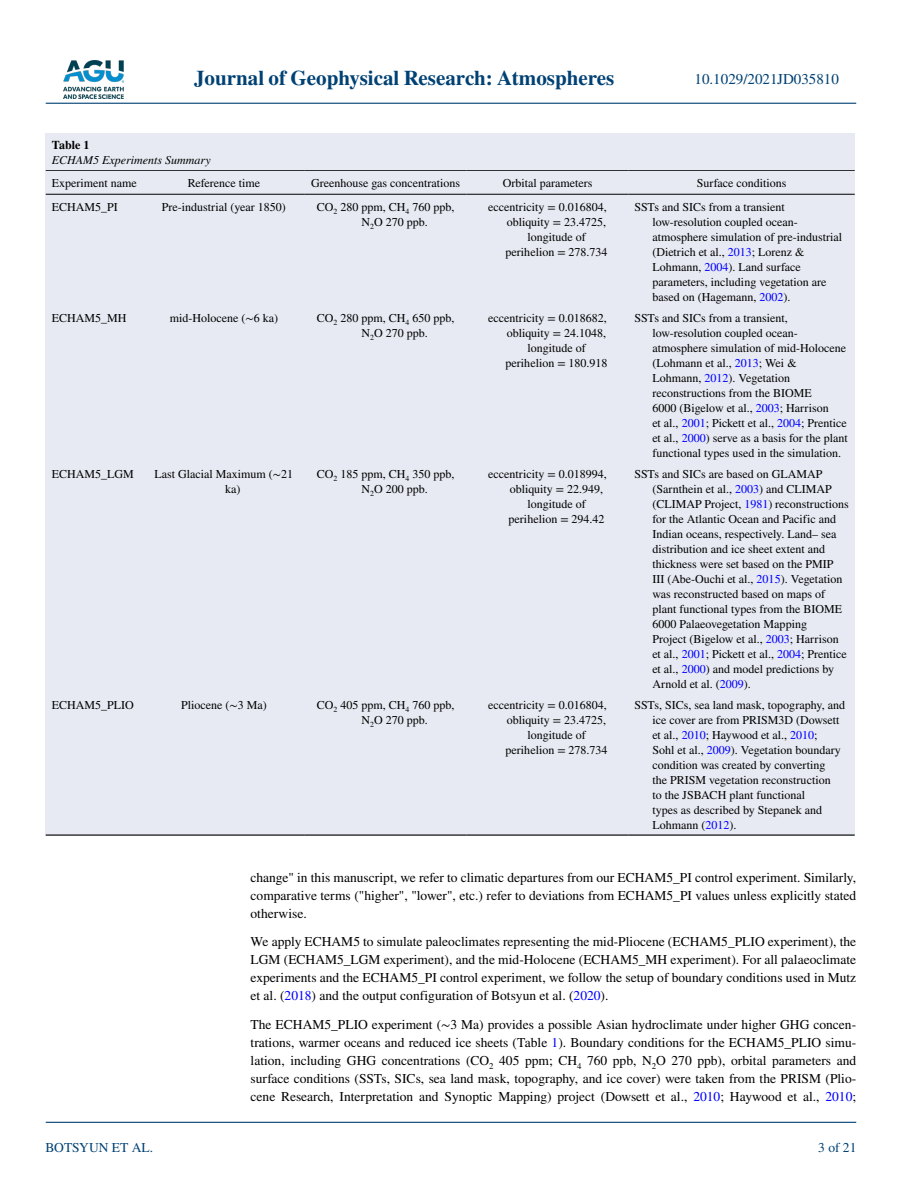
<style>
.page{position:relative;width:902px;height:1183px;background:#fff}
.page>*{position:absolute;margin:0;border:0;box-sizing:border-box;transform-origin:0 0}
.t1{font:700 21px "STIX";color:#004174}
.t2{font:15px "STIX";color:#004174}
.t3{font:13.5px/18px "STIX";color:#000;text-align:justify}
.t4{font:13.5px "STIX";color:#004174}
.t5{font:12px/15px "STIX";color:#000}
.t6{font:italic 12px "STIX";color:#000}
.t7{font:700 12px "STIX";color:#000}
.s1{color:#00f}
</style>
<div class="page">
<img style="left:63px;top:60px;width:60px;height:39px">
<hr style="left:46px;top:103px;width:810px;height:1px;background:#004174">
<hr style="left:46px;top:1121px;width:810px;height:1px;background:#004174">
<div style="left:46px;top:170px;width:808px;height:665px;background:#e7eaf2"></div>
<hr style="left:46px;top:170px;width:97px;height:1px;background:#000">
<hr style="left:46px;top:194px;width:97px;height:1px;background:#000">
<hr style="left:143px;top:170px;width:162px;height:1px;background:#000">
<hr style="left:143px;top:194px;width:162px;height:1px;background:#000">
<hr style="left:305px;top:170px;width:161px;height:1px;background:#000">
<hr style="left:305px;top:194px;width:161px;height:1px;background:#000">
<hr style="left:466px;top:170px;width:162px;height:1px;background:#000">
<hr style="left:466px;top:194px;width:162px;height:1px;background:#000">
<hr style="left:628px;top:170px;width:226px;height:1px;background:#000">
<hr style="left:628px;top:194px;width:226px;height:1px;background:#000">
<hr style="left:46px;top:834px;width:97px;height:1px;background:#000">
<hr style="left:143px;top:834px;width:162px;height:1px;background:#000">
<hr style="left:305px;top:834px;width:161px;height:1px;background:#000">
<hr style="left:466px;top:834px;width:162px;height:1px;background:#000">
<hr style="left:628px;top:834px;width:226px;height:1px;background:#000">
<div style="left:46px;top:134px;width:808px;height:36px;background:#e7eaf2"></div>
<h1 class="t1" style="left:194px;top:66px;width:422px">Journal of Geophysical Research: Atmospheres</h1>
<p class="t7" style="left:52px;top:137px;width:39px">Table 1</p>
<p class="t6" style="left:52px;top:151px;width:161px">ECHAM5 Experiments Summary</p>
<p class="t2" style="left:694px;top:69px;width:146px">10.1029/2021JD035810</p>
<p class="t5" style="left:52px;top:176px;width:87px">Experiment name</p>
<p class="t5" style="left:188px;top:176px;width:74px">Reference time</p>
<p class="t5" style="left:311px;top:176px;width:151px">Greenhouse gas concentrations</p>
<p class="t5" style="left:502px;top:176px;width:91px">Orbital parameters</p>
<p class="t5" style="left:696px;top:176px;width:91px">Surface conditions</p>
<p class="t5" style="left:52px;top:200px;width:68px">ECHAM5_PI</p>
<p class="t5" style="left:162px;top:200px;width:125px">Pre-industrial (year 1850)</p>
<p class="t5" style="left:361px;top:200px;width:94px;text-indent:-45px">CO<sub>2</sub> 280 ppm, CH<sub>4</sub> 760 ppb,<br>N<sub>2</sub>O 270 ppb.</p>
<p class="t5" style="left:488px;top:200px;width:120px">eccentricity = 0.016804,</p>
<p class="t5" style="left:652px;top:200px;width:191px;text-indent:-18px">SSTs and SICs from a transient low-resolution coupled ocean&shy;atmosphere simulation of pre-industrial (Dietrich et al., <span class="s1">2013</span>; Lorenz &amp; Lohmann, <span class="s1">2004</span>). Land surface parameters, including vegetation are based on (Hagemann, <span class="s1">2002</span>).</p>
<p class="t5" style="left:506px;top:215px;width:101px">obliquity = 23.4725,</p>
<p class="t5" style="left:527px;top:230px;width:60px">longitude of</p>
<p class="t5" style="left:505px;top:245px;width:104px">perihelion = 278.734</p>
<p class="t5" style="left:52px;top:311px;width:76px">ECHAM5_MH</p>
<p class="t5" style="left:170px;top:311px;width:110px">mid-Holocene (∼6 ka)</p>
<p class="t5" style="left:361px;top:311px;width:94px;text-indent:-45px">CO<sub>2</sub> 280 ppm, CH<sub>4</sub> 650 ppb,<br>N<sub>2</sub>O 270 ppb.</p>
<p class="t5" style="left:488px;top:311px;width:120px">eccentricity = 0.018682,</p>
<p class="t5" style="left:506px;top:326px;width:101px">obliquity = 24.1048,</p>
<p class="t5" style="left:527px;top:341px;width:60px">longitude of</p>
<p class="t5" style="left:505px;top:356px;width:104px">perihelion = 180.918</p>
<p class="t5" style="left:52px;top:467px;width:83px">ECHAM5_LGM</p>
<p class="t5" style="left:225px;top:467px;width:69px;text-indent:-71px">Last Glacial Maximum (∼21 ka)</p>
<p class="t5" style="left:361px;top:467px;width:94px;text-indent:-45px">CO<sub>2</sub> 185 ppm, CH<sub>4</sub> 350 ppb,<br>N<sub>2</sub>O 200 ppb.</p>
<p class="t5" style="left:488px;top:467px;width:120px">eccentricity = 0.018994,</p>
<p class="t5" style="left:509px;top:482px;width:95px">obliquity = 22.949,</p>
<p class="t5" style="left:527px;top:497px;width:60px">longitude of</p>
<p class="t5" style="left:508px;top:512px;width:98px">perihelion = 294.42</p>
<p class="t5" style="left:52px;top:698px;width:84px">ECHAM5_PLIO</p>
<p class="t5" style="left:181px;top:698px;width:87px">Pliocene (∼3 Ma)</p>
<p class="t5" style="left:361px;top:698px;width:94px;text-indent:-45px">CO<sub>2</sub> 405 ppm, CH<sub>4</sub> 760 ppb,<br>N<sub>2</sub>O 270 ppb.</p>
<p class="t5" style="left:488px;top:698px;width:120px">eccentricity = 0.016804,</p>
<p class="t5" style="left:506px;top:713px;width:101px">obliquity = 23.4725,</p>
<p class="t5" style="left:527px;top:728px;width:60px">longitude of</p>
<p class="t5" style="left:505px;top:743px;width:104px">perihelion = 278.734</p>
<p class="t5" style="left:652px;top:311px;width:197px;text-indent:-18px">SSTs and SICs from a transient, low-resolution coupled ocean&shy;atmosphere simulation of mid-Holocene (Lohmann et al., <span class="s1">2013</span>; Wei &amp; Lohmann, <span class="s1">2012</span>). Vegetation reconstructions from the BIOME<br>6000 (Bigelow et al., <span class="s1">2003</span>; Harrison<br>et al., <span class="s1">2001</span>; Pickett et al., <span class="s1">2004</span>; Prentice et al., <span class="s1">2000</span>) serve as a basis for the plant functional types used in the simulation.</p>
<p class="t5" style="left:652px;top:467px;width:198px;text-indent:-18px">SSTs and SICs are based on GLAMAP (Sarnthein et al., <span class="s1">2003</span>) and CLIMAP (CLIMAP Project, <span class="s1">1981</span>) reconstructions for the Atlantic Ocean and Pacific and Indian oceans, respectively. Land– sea distribution and ice sheet extent and thickness were set based on the PMIP<br>III (Abe-Ouchi et al., <span class="s1">2015</span>). Vegetation was reconstructed based on maps of plant functional types from the BIOME 6000 Palaeovegetation Mapping<br>Project (Bigelow et al., <span class="s1">2003</span>; Harrison et al., <span class="s1">2001</span>; Pickett et al., <span class="s1">2004</span>; Prentice et al., <span class="s1">2000</span>) and model predictions by Arnold et al. (<span class="s1">2009</span>).</p>
<p class="t5" style="left:652px;top:698px;width:194px;text-indent:-18px">SSTs, SICs, sea land mask, topography, and ice cover are from PRISM3D (Dowsett et al., <span class="s1">2010</span>; Haywood et al., <span class="s1">2010</span>;<br>Sohl et al., <span class="s1">2009</span>). Vegetation boundary condition was created by converting<br>the PRISM vegetation reconstruction<br>to the JSBACH plant functional<br>types as described by Stepanek and Lohmann (<span class="s1">2012</span>).</p>
<p class="t4" style="left:45px;top:1138px;width:109px">BOTSYUN ET AL.</p>
<p class="t3" style="left:250px;top:868px;width:607px">change" in this manuscript, we refer to climatic departures from our ECHAM5_PI control experiment. Similarly, comparative terms ("higher", "lower", etc.) refer to deviations from ECHAM5_PI values unless explicitly stated otherwise.</p>
<p class="t3" style="left:250px;top:933px;width:607px">We apply ECHAM5 to simulate paleoclimates representing the mid-Pliocene (ECHAM5_PLIO experiment), the LGM (ECHAM5_LGM experiment), and the mid-Holocene (ECHAM5_MH experiment). For all palaeoclimate experiments and the ECHAM5_PI control experiment, we follow the setup of boundary conditions used in Mutz et al. (<span class="s1">2018</span>) and the output configuration of Botsyun et al. (<span class="s1">2020</span>).</p>
<p class="t3" style="left:250px;top:1015px;width:607px">The ECHAM5_PLIO experiment (∼3 Ma) provides a possible Asian hydroclimate under higher GHG concen&shy;trations, warmer oceans and reduced ice sheets (Table <span class="s1">1</span>). Boundary conditions for the ECHAM5_PLIO simu&shy;lation, including GHG concentrations (CO<sub>2</sub> 405 ppm; CH<sub>4</sub> 760 ppb, N<sub>2</sub>O 270 ppb), orbital parameters and surface conditions (SSTs, SICs, sea land mask, topography, and ice cover) were taken from the PRISM (Plio&shy;cene Research, Interpretation and Synoptic Mapping) project (Dowsett et al., <span class="s1">2010</span>; Haywood et al., <span class="s1">2010</span>;</p>
<p class="t4" style="left:818px;top:1138px;width:40px">3 of 21</p>
</div>
